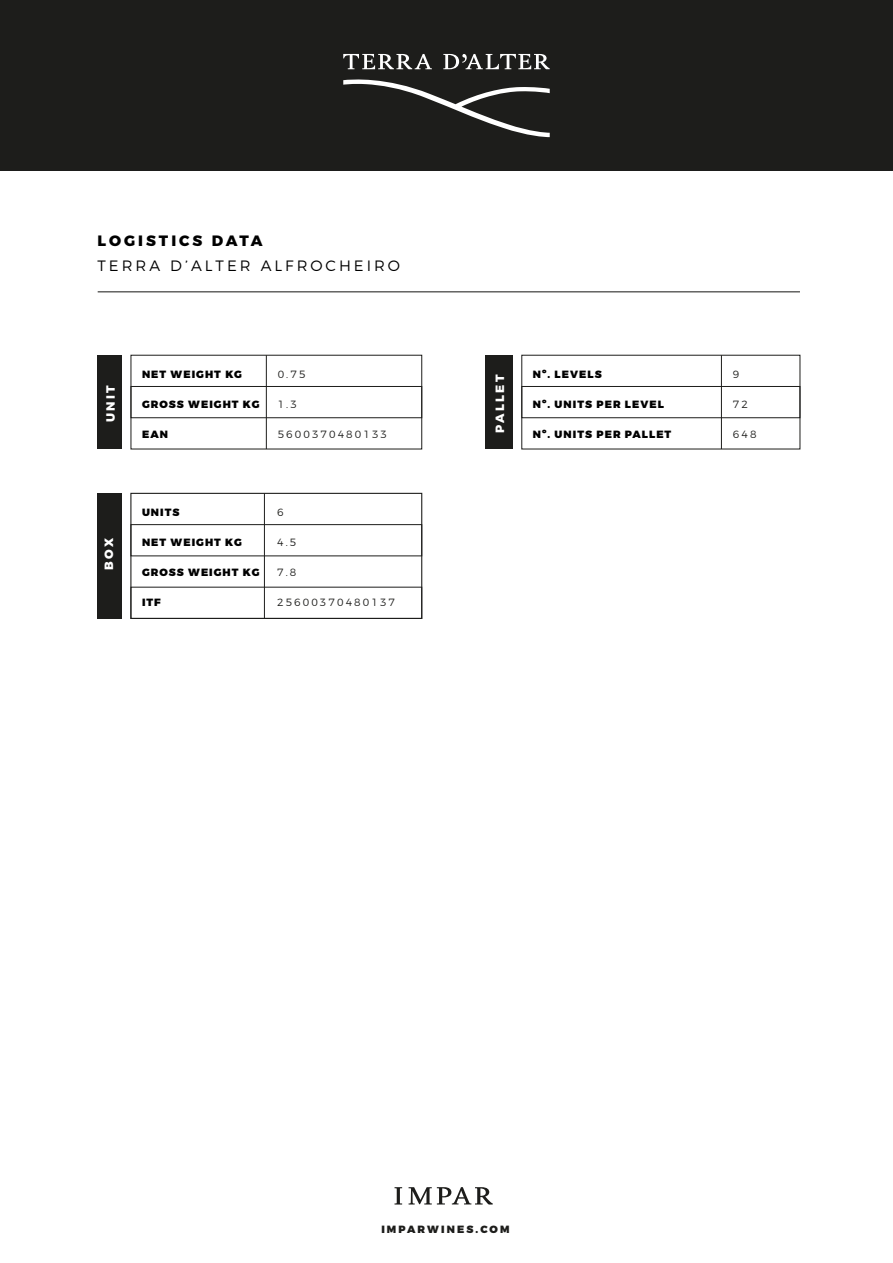
<style>
.page{position:relative;width:893px;height:1263px;background:#fff}
.page>*{position:absolute;margin:0;border:0;box-sizing:border-box;transform-origin:0 0}
.t1{font:300 15px "Montserrat";letter-spacing:.2em;color:#000}
.t2{font:800 15px "Montserrat";letter-spacing:.2em;color:#000}
.t3{font:800 12px "Montserrat";letter-spacing:.2em;color:#fff}
.t4{font:900 10.5px "Montserrat";letter-spacing:.1em;color:#000}
.t5{font:300 10.5px "Montserrat";letter-spacing:.2em;color:#1d1d1b}
.t6{font:900 10.5px "Montserrat";letter-spacing:.2em;color:#1d1d1b}
</style>
<div class="page">
<hr style="left:98px;top:291px;width:702px;height:1px;background:#1d1d1b">
<div style="left:97px;top:355px;width:25px;height:94px;background:#1d1d1b"></div>
<div style="left:131px;top:386px;width:291px;height:32px;border:1px solid #1d1d1b"></div>
<hr style="left:266px;top:355px;width:1px;height:94px;background:#1d1d1b">
<div style="left:485px;top:355px;width:28px;height:94px;background:#1d1d1b"></div>
<div style="left:521px;top:386px;width:279px;height:32px;border:1px solid #1d1d1b"></div>
<hr style="left:721px;top:355px;width:1px;height:94px;background:#1d1d1b">
<div style="left:97px;top:493px;width:25px;height:125px;background:#1d1d1b"></div>
<div style="left:130px;top:493px;width:292px;height:126px;border:1px solid #1d1d1b"></div>
<div style="left:131px;top:524px;width:291px;height:32px;border:1px solid #1d1d1b"></div>
<div style="left:131px;top:587px;width:291px;height:32px;border:1px solid #1d1d1b"></div>
<hr style="left:264px;top:493px;width:1px;height:125px;background:#1d1d1b">
<div style="left:0;top:0;width:893px;height:170px;background:#1d1d1b"></div>
<svg style="left:343px;top:54px;width:89px;height:15px"></svg>
<svg style="left:443px;top:54px;width:107px;height:15px"></svg>
<svg style="left:343px;top:79px;width:207px;height:58px"></svg>
<svg style="left:394px;top:1187px;width:8px;height:17px"></svg>
<svg style="left:409px;top:1187px;width:84px;height:17px"></svg>
<h1 class="t2" style="left:98px;top:231px;width:166px">LOGISTICS DATA</h1>
<h1 class="t1" style="left:98px;top:257px;width:304px">TERRA D’ALTER ALFROCHEIRO</h1>
<p class="t3" style="left:103px;top:422px;width:39px;rotate:-90deg">UNIT</p>
<p class="t4" style="left:142px;top:368px;width:102px">NET WEIGHT KG</p>
<p class="t4" style="left:142px;top:398px;width:119px">GROSS WEIGHT KG</p>
<p class="t4" style="left:142px;top:428px;width:27px">EAN</p>
<p class="t5" style="left:278px;top:368px;width:29px">0.75</p>
<p class="t5" style="left:278px;top:398px;width:21px">1.3</p>
<p class="t5" style="left:278px;top:428px;width:111px">5600370480133</p>
<p class="t3" style="left:102px;top:570px;width:34px;rotate:-90deg">BOX</p>
<p class="t4" style="left:142px;top:506px;width:39px">UNITS</p>
<p class="t4" style="left:142px;top:536px;width:102px">NET WEIGHT KG</p>
<p class="t4" style="left:142px;top:566px;width:119px">GROSS WEIGHT KG</p>
<p class="t4" style="left:142px;top:596px;width:20px">ITF</p>
<p class="t5" style="left:277px;top:506px;width:8px">6</p>
<p class="t5" style="left:277px;top:536px;width:21px">4.5</p>
<p class="t5" style="left:277px;top:566px;width:21px">7.8</p>
<p class="t5" style="left:277px;top:596px;width:119px">25600370480137</p>
<p class="t3" style="left:492px;top:433px;width:60px;rotate:-90deg">PALLET</p>
<p class="t4" style="left:533px;top:368px;width:70px">Nº. LEVELS</p>
<p class="t4" style="left:533px;top:398px;width:132px">Nº. UNITS PER LEVEL</p>
<p class="t4" style="left:533px;top:428px;width:140px">Nº. UNITS PER PALLET</p>
<p class="t5" style="left:733px;top:368px;width:8px">9</p>
<p class="t5" style="left:733px;top:398px;width:17px">72</p>
<p class="t5" style="left:733px;top:428px;width:25px">648</p>
<p class="t6" style="left:381px;top:1222px;width:130px">IMPARWINES.COM</p>
</div>
